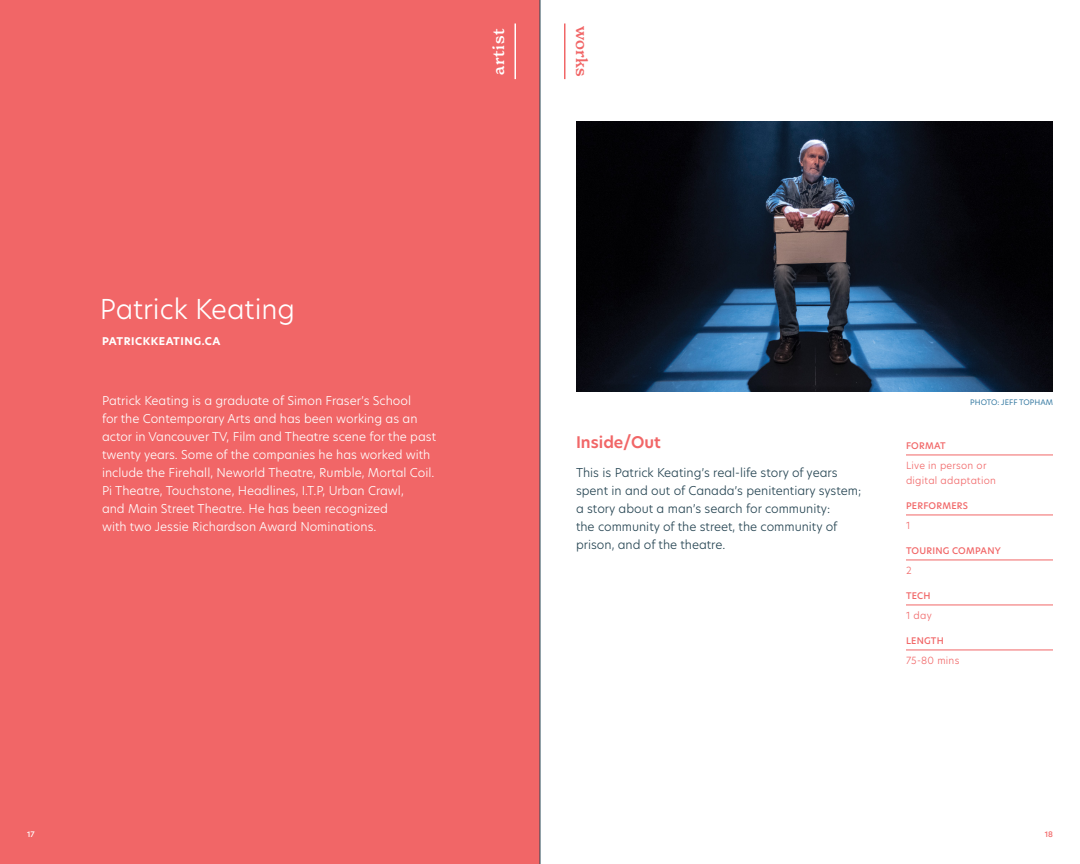
<style>
.page{position:relative;width:1080px;height:864px;background:#fff}
.page>*{position:absolute;margin:0;border:0;box-sizing:border-box;transform-origin:0 0}
.t1{font:300 27px "Hero New";color:#fff}
.t2{font:600 15.75px "Hero New";color:#f16667}
.t3{font:500 15.75px "New Spirit";letter-spacing:.05em;color:#fff}
.t4{font:500 15.75px "New Spirit";color:#f16667}
.t5{font:300 12px/18px "Hero New";color:#fff}
.t6{font:300 12px/18px "Hero New";color:#254452}
.t7{font:700 10.5px "Hero New";letter-spacing:.05em;color:#fff}
.t8{font:300 9.75px/15px "Hero New";letter-spacing:.025em;color:#f16667}
.t9{font:500 9px "Hero New";letter-spacing:.025em;color:#f16667}
.t10{font:7.5px "Hero New";color:#367aa2}
.t11{font:500 7.5px "Hero New";color:#fff}
.t12{font:500 7.5px "Hero New";color:#f16667}
</style>
<div class="page">
<div style="left:0;top:0;width:540px;height:864px;background:#f16667"></div>
<img style="left:576px;top:122px;width:477px;height:270px">
<hr style="left:906px;top:455px;width:147px;height:1px;background:#f16667">
<hr style="left:906px;top:515px;width:147px;height:1px;background:#f16667">
<hr style="left:906px;top:560px;width:147px;height:1px;background:#f16667">
<hr style="left:906px;top:605px;width:147px;height:1px;background:#f16667">
<hr style="left:906px;top:650px;width:147px;height:1px;background:#f16667">
<hr style="left:514px;top:24px;width:2px;height:55px;background:#fff">
<hr style="left:564px;top:24px;width:2px;height:55px;background:#f16667">
<hr style="left:540px;top:0;width:1px;height:864px;background:#254452">
<h2 class="t3" style="left:489px;top:75px;width:48px;rotate:-90deg">artist</h2>
<h2 class="t4" style="left:591px;top:26px;width:51px;rotate:90deg">works</h2>
<h1 class="t1" style="left:100px;top:291px;width:197px">Patrick Keating</h1>
<p class="t7" style="left:102px;top:334px;width:120px">PATRICKKEATING.CA</p>
<p class="t5" style="left:102px;top:391px;width:336px">Patrick Keating is a graduate of Simon Fraser’s School<br>for the Contemporary Arts and has been working as an actor in Vancouver TV, Film and Theatre scene for the past twenty years. Some of the companies he has worked with include the Firehall, Neworld Theatre, Rumble, Mortal Coil.<br>Pi Theatre, Touchstone, Headlines, I.T.P, Urban Crawl,<br>and Main Street Theatre. He has been recognized<br>with two Jessie Richardson Award Nominations.</p>
<h2 class="t2" style="left:576px;top:432px;width:86px">Inside/Out</h2>
<p class="t6" style="left:576px;top:463px;width:287px">This is Patrick Keating’s real-life story of years spent in and out of Canada’s penitentiary system; a story about a man’s search for community:<br>the community of the street, the community of prison, and of the theatre.</p>
<p class="t10" style="left:970px;top:397px;width:84px">PHOTO: JEFF TOPHAM</p>
<p class="t9" style="left:906px;top:440px;width:41px">FORMAT</p>
<p class="t8" style="left:906px;top:457px;width:92px">Live in person or digital adaptation</p>
<p class="t9" style="left:906px;top:500px;width:64px">PERFORMERS</p>
<p class="t8" style="left:906px;top:517px;width:6px">1</p>
<p class="t9" style="left:906px;top:545px;width:96px">TOURING COMPANY</p>
<p class="t8" style="left:906px;top:562px;width:7px">2</p>
<p class="t9" style="left:906px;top:590px;width:26px">TECH</p>
<p class="t8" style="left:906px;top:607px;width:27px">1 day</p>
<p class="t9" style="left:906px;top:635px;width:39px">LENGTH</p>
<p class="t8" style="left:906px;top:652px;width:55px">75-80 mins</p>
<p class="t11" style="left:27px;top:829px;width:9px">17</p>
<p class="t12" style="left:1045px;top:829px;width:10px">18</p>
</div>
